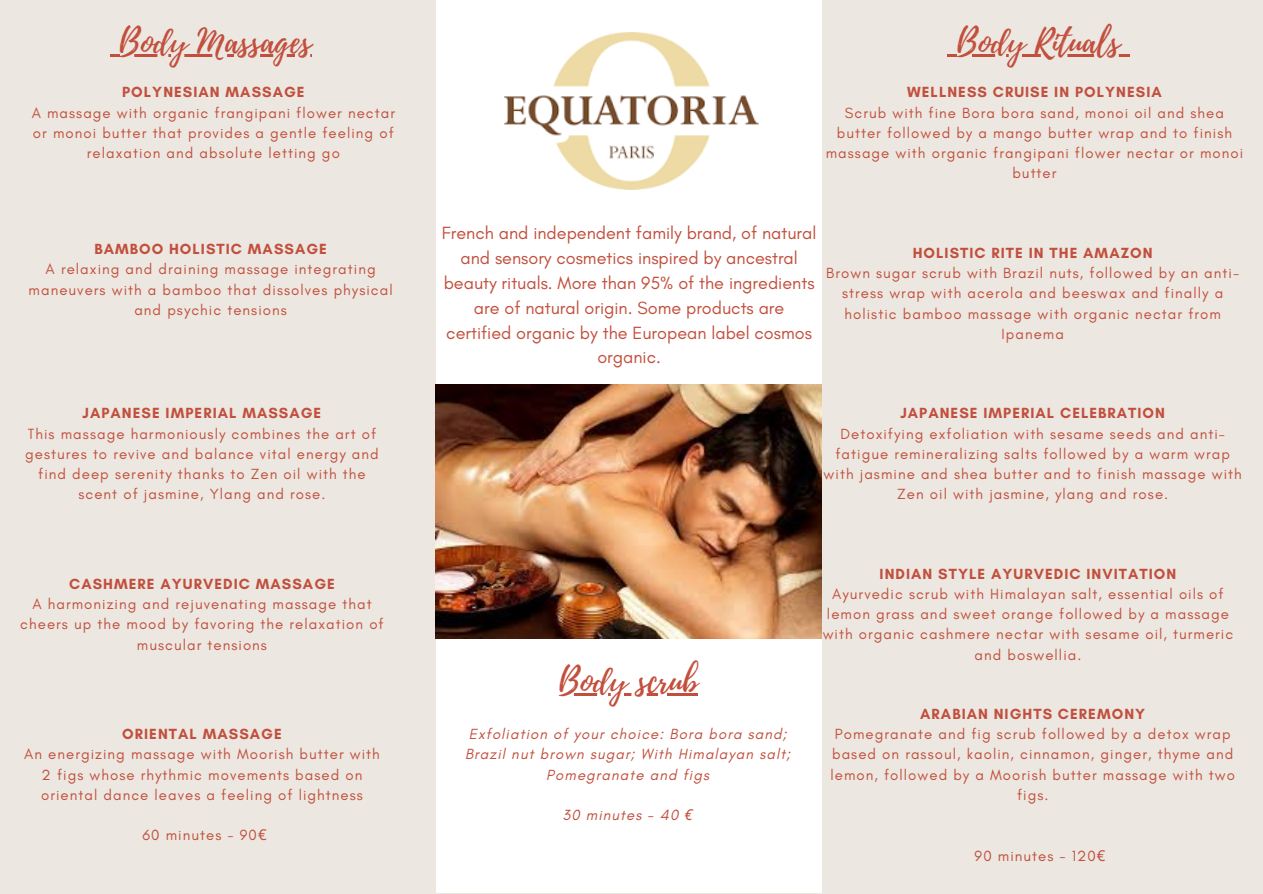
<style>
.page{position:relative;width:1263px;height:894px;background:#fff}
.page>*{position:absolute;margin:0;border:0;box-sizing:border-box;transform-origin:0 0}
.t1{font:33.3px "Playlist Script";color:#c24f3d}
.t2{font:18px/24.8px "Glacial Indifference";color:#c24f3d;text-align:center}
.t3{font:15px/20.2px "Glacial Indifference";letter-spacing:.07em;color:#c24f3d;text-align:center}
.t4{font:700 15px "Glacial Indifference";letter-spacing:.07em;color:#c24f3d}
.t5{font:italic 15px/20.2px "Glacial Indifference";letter-spacing:.07em;color:#c24f3d;text-align:center}
.s1{font-family:"Noto Sans"}
</style>
<div class="page">
<div style="left:0;top:0;width:1263px;height:893px;background:#ece8e1"></div>
<div style="left:436px;top:0;width:385px;height:892px;background:#fff"></div>
<img style="left:504px;top:33px;width:255px;height:156px">
<img style="left:435px;top:384px;width:386px;height:254px">
<svg style="left:110px;top:54px;width:9px;height:2px"></svg>
<hr style="left:119px;top:54px;width:192px;height:2px;background:#c24f3d">
<svg style="left:948px;top:54px;width:9px;height:2px"></svg>
<hr style="left:957px;top:54px;width:163px;height:2px;background:#c24f3d">
<svg style="left:1120px;top:54px;width:9px;height:2px"></svg>
<hr style="left:559px;top:692px;width:139px;height:3px;background:#c24f3d">
<p class="t1" style="left:119px;top:18px;width:194px">Body Massages</p>
<p class="t4" style="left:122px;top:83px;width:184px">POLYNESIAN MASSAGE</p>
<p class="t3" style="left:32px;top:102px;width:365px">A massage with organic frangipani flower nectar or monoi butter that provides a gentle feeling of relaxation and absolute letting go</p>
<p class="t4" style="left:94px;top:240px;width:234px">BAMBOO HOLISTIC MASSAGE</p>
<p class="t3" style="left:29px;top:259px;width:366px">A relaxing and draining massage integrating maneuvers with a bamboo that dissolves physical and psychic tensions</p>
<p class="t4" style="left:83px;top:404px;width:240px">JAPANESE IMPERIAL MASSAGE</p>
<p class="t3" style="left:25px;top:423px;width:355px">This massage harmoniously combines the art of gestures to revive and balance vital energy and find deep serenity thanks to Zen oil with the scent of jasmine, Ylang and rose.</p>
<p class="t4" style="left:69px;top:574px;width:267px">CASHMERE AYURVEDIC MASSAGE</p>
<p class="t3" style="left:20px;top:593px;width:365px">A harmonizing and rejuvenating massage that cheers up the mood by favoring the relaxation of muscular tensions</p>
<p class="t4" style="left:122px;top:724px;width:161px">ORIENTAL MASSAGE</p>
<p class="t3" style="left:24px;top:743px;width:357px">An energizing massage with Moorish butter with<br>2 figs whose rhythmic movements based on oriental dance leaves a feeling of lightness</p>
<h2 class="t3" style="left:143px;top:824px;width:126px">60 minutes - 90<span class="s1">€</span></h2>
<p class="t1" style="left:957px;top:18px;width:164px">Body Rituals</p>
<p class="t4" style="left:907px;top:83px;width:256px">WELLNESS CRUISE IN POLYNESIA</p>
<h1 class="t3" style="left:826px;top:102px;width:419px">Scrub with fine Bora bora sand, monoi oil and shea butter followed by a mango butter wrap and to finish massage with organic frangipani flower nectar or monoi butter</h1>
<h1 class="t2" style="left:442px;top:221px;width:376px">French and independent family brand, of natural and sensory cosmetics inspired by ancestral beauty rituals. More than 95% of the ingredients are of natural origin. Some products are certified organic by the European label cosmos organic.</h1>
<p class="t4" style="left:913px;top:243px;width:241px">HOLISTIC RITE IN THE AMAZON</p>
<p class="t3" style="left:826px;top:262px;width:414px">Brown sugar scrub with Brazil nuts, followed by an anti&shy;stress wrap with acerola and beeswax and finally a holistic bamboo massage with organic nectar from Ipanema</p>
<p class="t4" style="left:900px;top:404px;width:266px">JAPANESE IMPERIAL CELEBRATION</p>
<p class="t3" style="left:824px;top:423px;width:420px">Detoxifying exfoliation with sesame seeds and anti&shy;fatigue remineralizing salts followed by a warm wrap with jasmine and shea butter and to finish massage with Zen oil with jasmine, ylang and rose.</p>
<p class="t1" style="left:559px;top:656px;width:140px">Body scrub</p>
<p class="t5" style="left:465px;top:723px;width:327px">Exfoliation of your choice: Bora bora sand;<br>Brazil nut brown sugar; With Himalayan salt;<br>Pomegranate and figs</p>
<p class="t5" style="left:562px;top:804px;width:132px">30 minutes - 40 <span class="s1">€</span></p>
<p class="t4" style="left:880px;top:564px;width:298px">INDIAN STYLE AYURVEDIC INVITATION</p>
<p class="t3" style="left:823px;top:583px;width:412px">Ayurvedic scrub with Himalayan salt, essential oils of lemon grass and sweet orange followed by a massage with organic cashmere nectar with sesame oil, turmeric and boswellia.</p>
<p class="t4" style="left:920px;top:704px;width:226px">ARABIAN NIGHTS CEREMONY</p>
<p class="t3" style="left:830px;top:723px;width:406px">Pomegranate and fig scrub followed by a detox wrap based on rassoul, kaolin, cinnamon, ginger, thyme and lemon, followed by a Moorish butter massage with two figs.</p>
<p class="t3" style="left:975px;top:845px;width:132px">90 minutes - 120<span class="s1">€</span></p>
</div>
